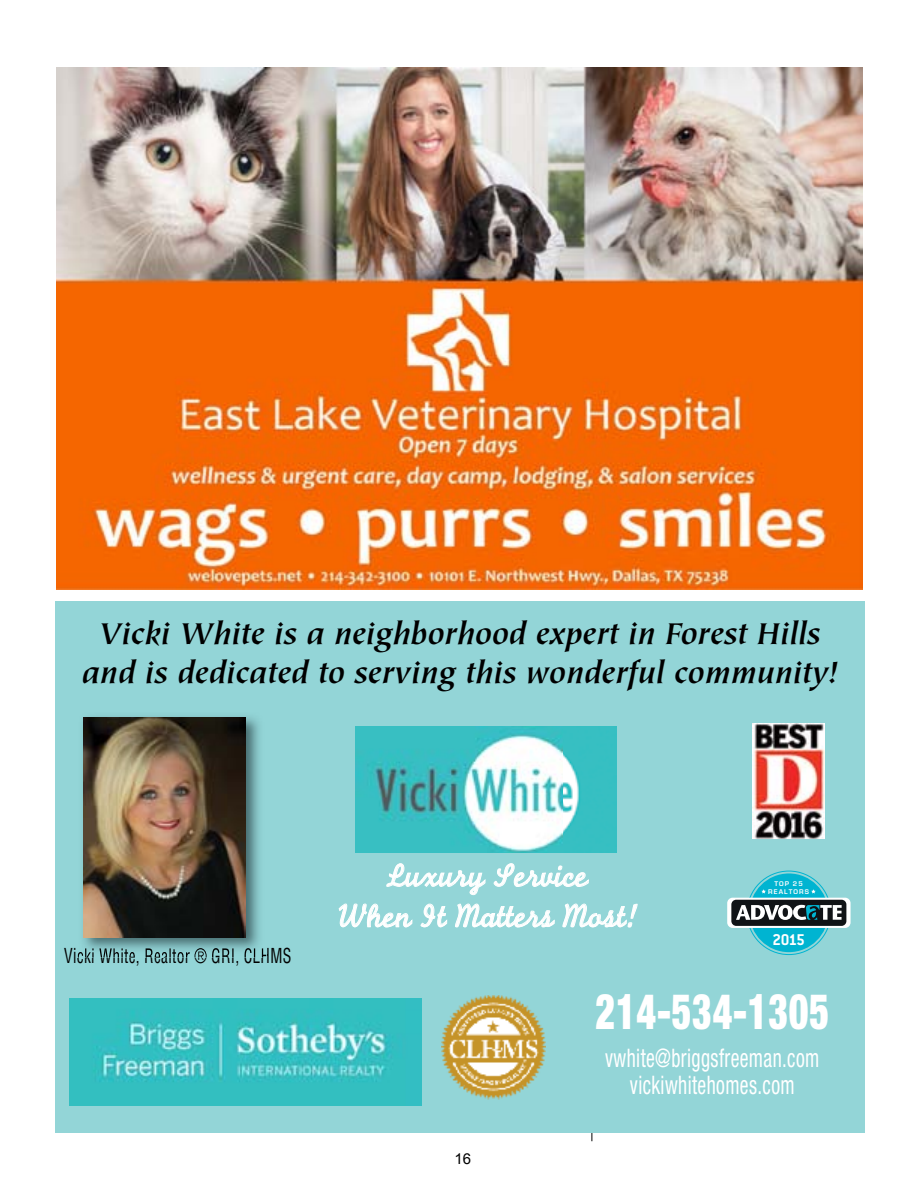
<style>
.page{position:relative;width:918px;height:1188px;background:#fff}
.page>*{position:absolute;margin:0;border:0;box-sizing:border-box;transform-origin:0 0}
.t1{font:900 condensed 49.35px "Helvetica Neue";color:#fff;scale:.77 1}
.t2{font:italic 700 33.75px/39.3px "Tiepolo";color:#000;text-align:center}
.t3{font:33.75px/40.3px "Monoline Script";color:#fff;text-align:center}
.t4{font:condensed 25.65px/26.1px "Helvetica Neue";letter-spacing:.02em;color:#fff;text-align:center;scale:.77 1}
.t5{font:condensed 20.1px "Helvetica";letter-spacing:.02em;color:#000;scale:.77 1}
.t6{font:700 17.1px "Conduit ITC";color:#fff}
.t7{font:15px "Arial";color:#000}
.t8{font:700 7.05px "Eurostile";letter-spacing:.15em;color:#fff}
</style>
<div class="page">
<hr style="left:592px;top:778px;width:1px;height:363px;background:#000">
<img style="left:57px;top:68px;width:806px;height:522px">
<div style="left:55px;top:601px;width:810px;height:532px;background:#93d5d7"></div>
<svg style="left:386px;top:863px;width:100px;height:33px"></svg>
<svg style="left:493px;top:863px;width:96px;height:24px"></svg>
<svg style="left:338px;top:903px;width:75px;height:25px"></svg>
<svg style="left:420px;top:903px;width:28px;height:25px"></svg>
<svg style="left:455px;top:903px;width:100px;height:25px"></svg>
<svg style="left:562px;top:903px;width:76px;height:25px"></svg>
<img style="left:753px;top:724px;width:72px;height:115px">
<img style="left:441px;top:996px;width:104px;height:104px">
<img style="left:70px;top:998px;width:351px;height:108px">
<img style="left:356px;top:726px;width:261px;height:127px">
<img style="left:78px;top:716px;width:181px;height:242px">
<img style="left:85px;top:948px;width:181px;height:10px">
<img style="left:84px;top:718px;width:162px;height:219px">
<div style="left:750px;top:873px;width:78px;height:79px;background:#00b4d1;border-radius:50%"></div>
<svg style="left:727px;top:898px;width:124px;height:30px"></svg>
<div style="left:731px;top:900px;width:115px;height:26px;background:#101316;border-radius:5px"></div>
<svg style="left:736px;top:905px;width:106px;height:15px"></svg>
<svg style="left:761px;top:889px;width:5px;height:4px"></svg>
<svg style="left:811px;top:889px;width:5px;height:4px"></svg>
<p class="t2" style="left:82px;top:615px;width:758px">Vicki White is a neighborhood expert in Forest Hills and is dedicated to serving this wonderful community!</p>
<p class="t5" style="left:64px;top:944px;width:296px">Vicki White, Realtor ® GRI, CLHMS</p>
<p class="t3" style="left:338px;top:855px;width:300px">Luxury Service<br>When It Matters Most!</p>
<p class="t8" style="left:774px;top:880px;width:30px">TOP 25</p>
<p class="t8" style="left:768px;top:888px;width:42px">REALTORS</p>
<p class="t6" style="left:772px;top:929px;width:34px">2015</p>
<p class="t7" style="left:454px;top:1149px;width:18px">16</p>
<h1 class="t1" style="left:596px;top:970px;width:305px">214-534-1305</h1>
<p class="t4" style="left:605px;top:1045px;width:280px">vwhite@briggsfreeman.com vickiwhitehomes.com</p>
</div>
